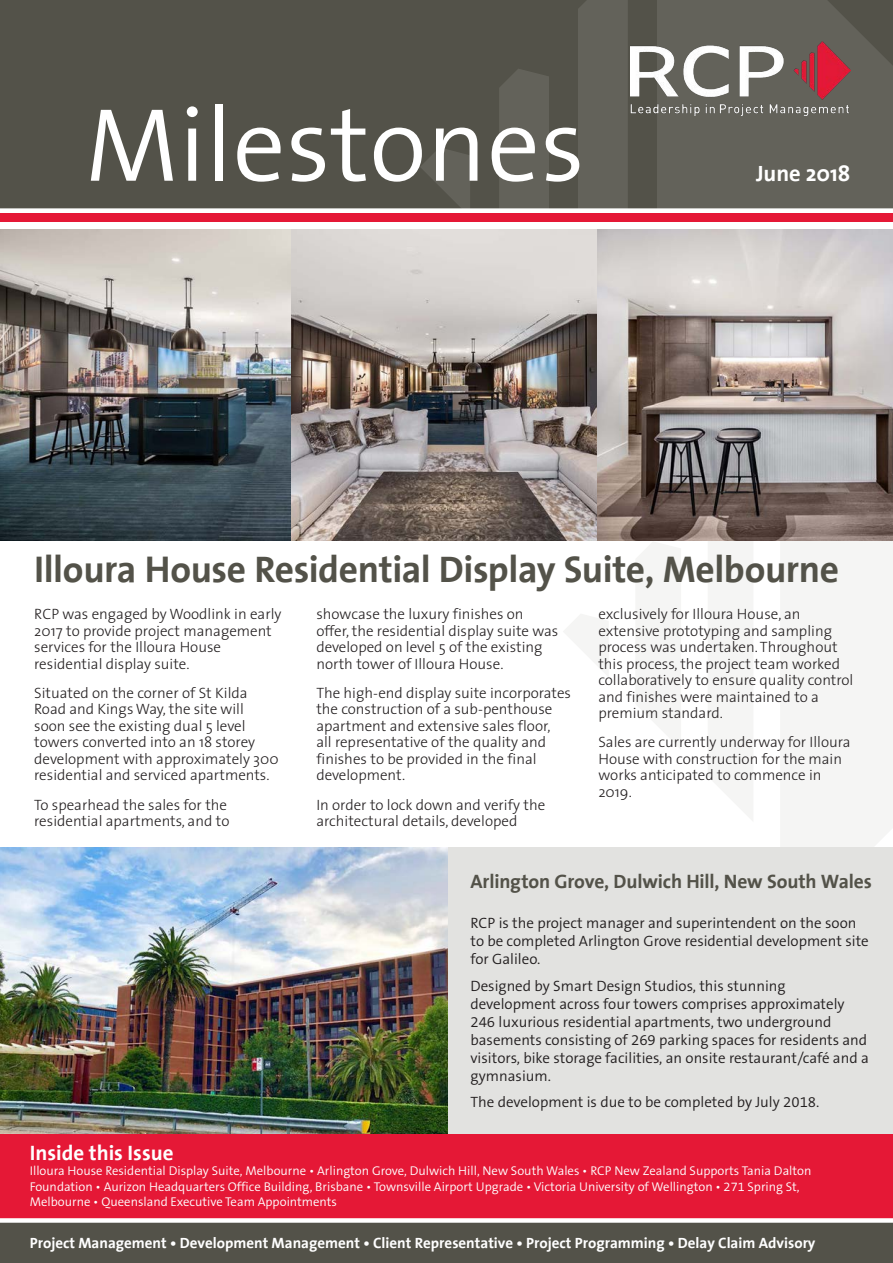
<style>
.page{position:relative;width:893px;height:1263px;background:#fff}
.page>*{position:absolute;margin:0;border:0;box-sizing:border-box;transform-origin:0 0}
.t1{font:300 105px "The Sans B4";color:#fff}
.heading_smaller{font:700 37.5px "The Sans";letter-spacing:-.01em;color:#535249}
.t2{font:700 22.5px "The Sans";color:#fff}
.t3{font:700 21px "The Sans";color:#fff}
.heading_smaller-2{font:700 19.5px "The Sans";letter-spacing:-.01em;color:#535249}
.Body_Copy{font:300 15px/16.5px "The Sans";color:#231f20}
.Body_Copy-2{font:300 15px/18px "The Sans B4";color:#231f20}
.t4{font:700 15px "The Sans";color:#fff}
.inside_this_issue{font:300 12.75px/15.3px "The Sans B4";color:#fff}
</style>
<div class="page">
<svg style="left:708px;top:540px;width:45px;height:281px"></svg>
<svg style="left:636px;top:542px;width:45px;height:207px"></svg>
<svg style="left:563px;top:614px;width:45px;height:62px"></svg>
<div style="left:780px;top:540px;width:113px;height:308px;background:#f5f5f4"></div>
<img style="left:0;top:230px;width:893px;height:310px">
<div style="left:0;top:848px;width:893px;height:411px;background:#e2e2e0"></div>
<img style="left:0;top:848px;width:448px;height:286px">
<div style="left:0;top:0;width:893px;height:208px;background:#535249"></div>
<div style="left:578px;top:0;width:50px;height:208px;background:#63625a"></div>
<div style="left:499px;top:69px;width:50px;height:139px;background:#63625a"></div>
<svg style="left:421px;top:148px;width:49px;height:60px"></svg>
<div style="left:657px;top:0;width:236px;height:208px;background:#63625a"></div>
<div style="left:0;top:213px;width:893px;height:8px;background:#e51836"></div>
<div style="left:0;top:1220px;width:893px;height:43px;background:#535249"></div>
<div style="left:0;top:1134px;width:893px;height:86px;background:#e51836"></div>
<div style="left:0;top:1218px;width:893px;height:5px;background:#fff"></div>
<img style="left:630px;top:42px;width:221px;height:73px">
<h1 class="t1" style="left:85px;top:91px;width:501px">Milestones</h1>
<p class="t2" style="left:756px;top:154px;width:96px">June 2018</p>
<p class="heading_smaller" style="left:34px;top:538px;width:806px">Illoura House Residential Display Suite, Melbourne</p>
<p class="Body_Copy" style="left:34px;top:605px;width:249px">RCP was engaged by Woodlink in early<br>2017 to provide project management services for the Illoura House residential display suite.</p>
<p class="Body_Copy" style="left:34px;top:684px;width:246px">Situated on the corner of St Kilda Road and Kings Way, the site will soon see the existing dual 5 level towers converted into an 18 storey development with approximately 300 residential and serviced apartments.</p>
<p class="Body_Copy" style="left:34px;top:796px;width:197px">To spearhead the sales for the residential apartments, and to</p>
<p class="Body_Copy" style="left:316px;top:605px;width:243px">showcase the luxury finishes on offer, the residential display suite was developed on level 5 of the existing north tower of Illoura House.</p>
<p class="Body_Copy" style="left:316px;top:684px;width:256px">The high-end display suite incorporates the construction of a sub-penthouse apartment and extensive sales floor,<br>all representative of the quality and finishes to be provided in the final development.</p>
<p class="Body_Copy" style="left:316px;top:796px;width:230px">In order to lock down and verify the architectural details, developed</p>
<p class="Body_Copy" style="left:598px;top:605px;width:257px">exclusively for Illoura House, an extensive prototyping and sampling process was undertaken. Throughout this process, the project team worked collaboratively to ensure quality control and finishes were maintained to a premium standard.</p>
<p class="Body_Copy" style="left:598px;top:733px;width:254px">Sales are currently underway for Illoura<br>House with construction for the main works anticipated to commence in<br>2019.</p>
<p class="heading_smaller-2" style="left:470px;top:865px;width:403px">Arlington Grove, Dulwich Hill, New South Wales</p>
<p class="Body_Copy-2" style="left:470px;top:915px;width:400px">RCP is the project manager and superintendent on the soon to be completed Arlington Grove residential development site for Galileo.</p>
<p class="Body_Copy-2" style="left:470px;top:977px;width:400px">Designed by Smart Design Studios, this stunning development across four towers comprises approximately 246 luxurious residential apartments, two underground basements consisting of 269 parking spaces for residents and visitors, bike storage facilities, an onsite restaurant/café and a gymnasium.</p>
<p class="Body_Copy-2" style="left:470px;top:1094px;width:350px">The development is due to be completed by July 2018.</p>
<p class="t3" style="left:30px;top:1135px;width:145px">Inside this Issue</p>
<p class="inside_this_issue" style="left:30px;top:1164px;width:783px">Illoura House Residential Display Suite, Melbourne • Arlington Grove, Dulwich Hill, New South Wales • RCP New Zealand Supports Tania Dalton<br>Foundation • Aurizon Headquarters Office Building, Brisbane • Townsville Airport Upgrade • Victoria University of Wellington • 271 Spring St,<br>Melbourne • Queensland Executive Team Appointments</p>
<p class="t4" style="left:30px;top:1230px;width:787px">Project Management • Development Management • Client Representative • Project Programming • Delay Claim Advisory</p>
</div>
